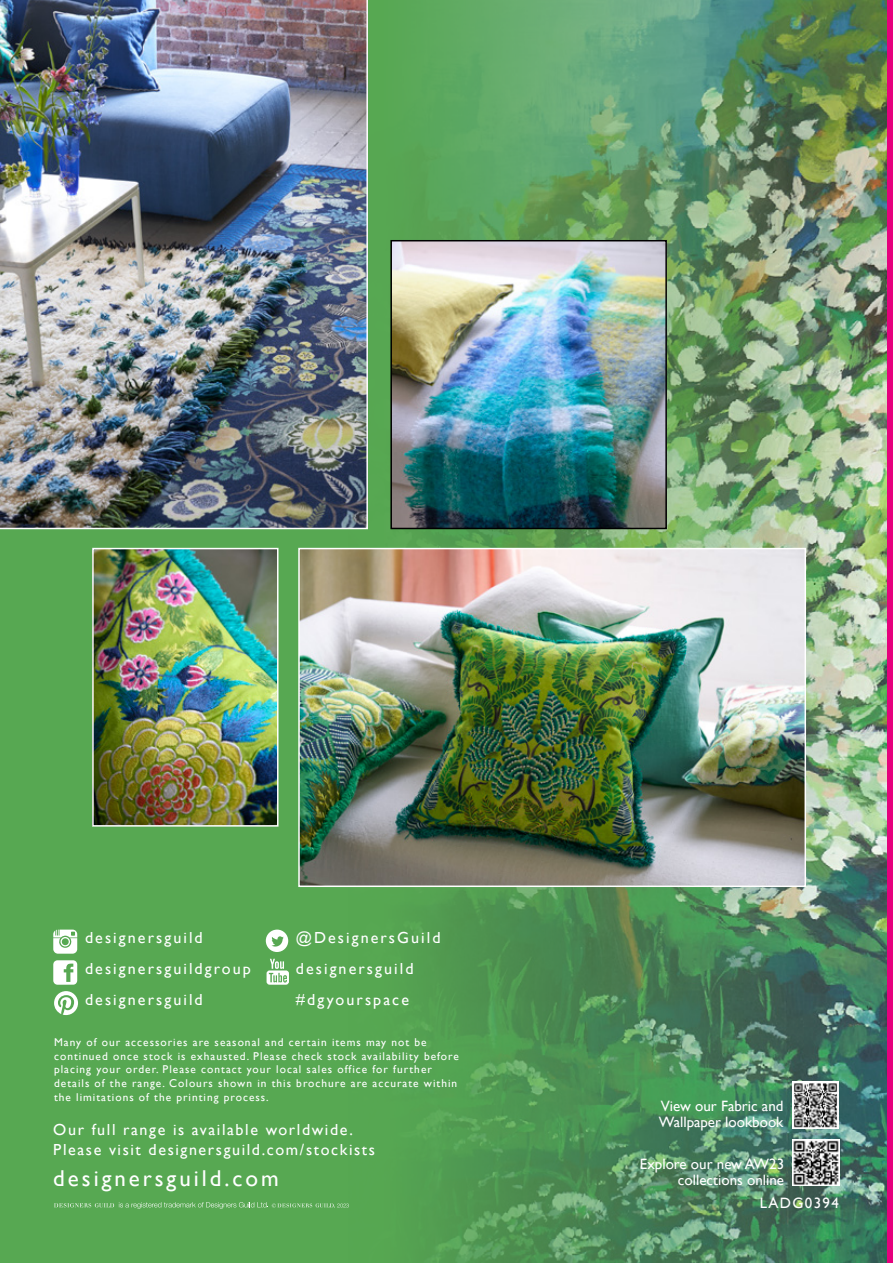
<style>
.page{position:relative;width:893px;height:1263px;background:#57a852}
.page>*{position:absolute;margin:0;border:0;box-sizing:border-box;transform-origin:0 0}
.t1{font:22.95px "Gill Sans";letter-spacing:.13em;color:#fff}
.t2{font:16.05px/30.9px "Gill Sans";letter-spacing:.13em;color:#fff}
.t3{font:16.05px/19.2px "Gill Sans";letter-spacing:.1em;color:#fff}
.t4{font:15px/16.5px "Gill Sans";color:#fff}
.t5{font:15px "Gill Sans";letter-spacing:.09em;color:#fff}
.t6{font:11.4px/13.6px "Gill Sans";letter-spacing:.09em;color:#fff}
</style>
<div class="page">
<img style="left:349px;top:0;width:539px;height:1263px">
<svg style="left:266px;top:929px;width:22px;height:23px"></svg>
<svg style="left:267px;top:959px;width:22px;height:26px"></svg>
<svg style="left:53px;top:960px;width:24px;height:25px"></svg>
<svg style="left:54px;top:991px;width:24px;height:24px"></svg>
<svg style="left:53px;top:929px;width:24px;height:25px"></svg>
<img style="left:793px;top:1139px;width:46px;height:46px">
<svg style="left:54px;top:1202px;width:295px;height:7px"></svg>
<img style="left:301px;top:551px;width:502px;height:333px">
<div style="left:298px;top:548px;width:508px;height:339px;border:2px solid #fff"></div>
<img style="left:95px;top:551px;width:180px;height:273px">
<div style="left:92px;top:548px;width:186px;height:279px;border:2px solid #fff"></div>
<img style="left:393px;top:243px;width:271px;height:283px">
<div style="left:390px;top:240px;width:277px;height:289px;border:2px solid #000"></div>
<img style="left:0;top:0;width:368px;height:529px">
<div style="left:888px;top:0;width:5px;height:1263px;background:#e6007d"></div>
<img style="left:792px;top:1081px;width:47px;height:47px">
<h2 class="t2" style="left:296px;top:922px;width:146px">@DesignersGuild designersguild #dgyourspace</h2>
<h2 class="t2" style="left:85px;top:922px;width:167px">designersguild designersguildgroup designersguild</h2>
<p class="t6" style="left:54px;top:1035px;width:406px">Many of our accessories are seasonal and certain items may not be continued once stock is exhausted. Please check stock availability before placing your order. Please contact your local sales office for further details of the range. Colours shown in this brochure are accurate within the limitations of the printing process.</p>
<h2 class="t3" style="left:53px;top:1120px;width:323px">Our full range is available worldwide.<br>Please visit designersguild.com/stockists</h2>
<h1 class="t1" style="left:53px;top:1164px;width:227px">designersguild.com</h1>
<h3 class="t4" style="left:659px;top:1097px;width:126px">View our Fabric and<br>Wallpaper lookbook</h3>
<h3 class="t4" style="left:640px;top:1155px;width:146px;text-align:right">Explore our new AW23 collections online</h3>
<h3 class="t5" style="left:760px;top:1194px;width:81px">LADG0394</h3>
</div>
